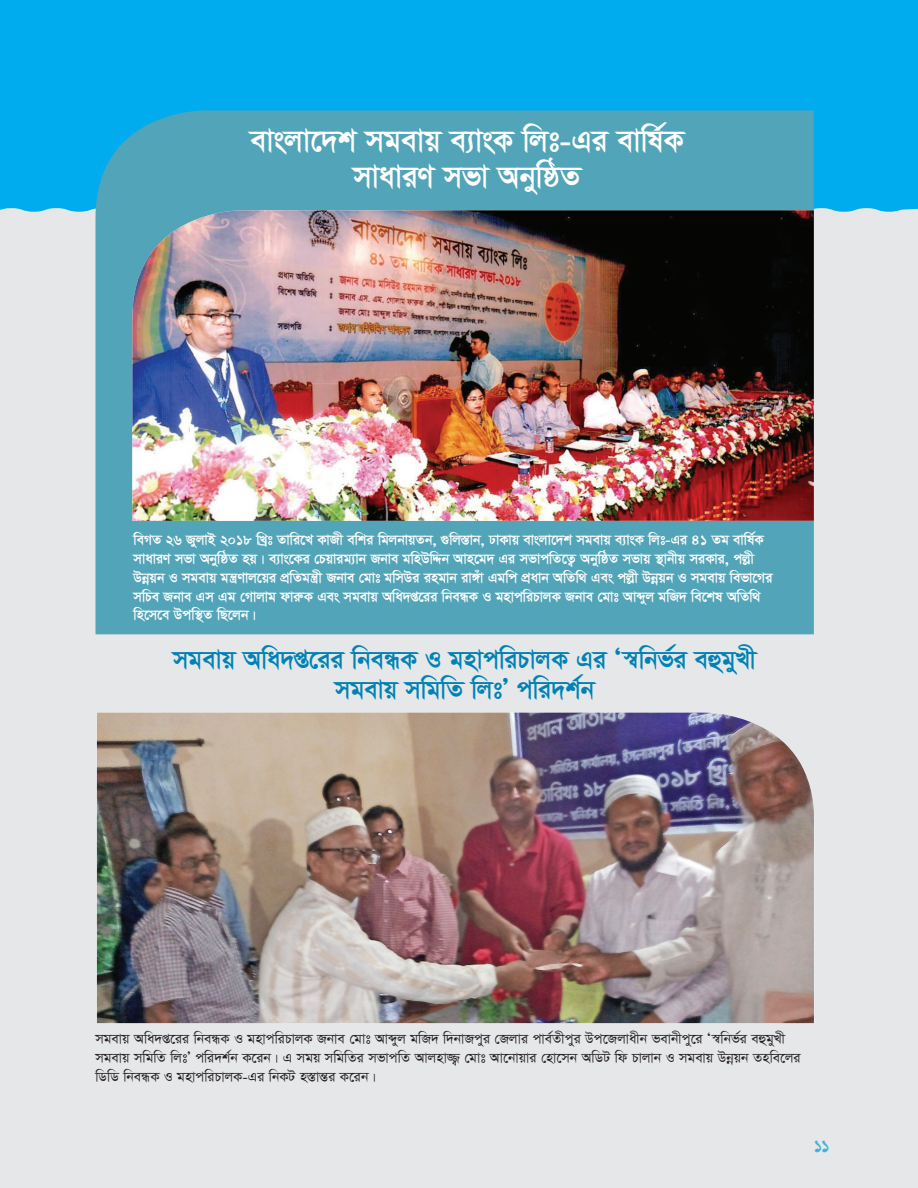
<style>
.page{position:relative;width:918px;height:1188px;background:#fff}
.page>*{position:absolute;margin:0;border:0;box-sizing:border-box;transform-origin:0 0}
.t1{font:700 36px "Sutonny MJ";color:#fff}
.t2{font:700 30px/30px "Sutonny MJ";color:#0082b5;text-align:center}
.t3{font:700 19.8px "Sutonny MJ";color:#42b3da}
.t4{font:700 16.5px/18.8px "Sutonny MJ";color:#fff}
.t5{font:16.5px/19px "Sutonny MJ";color:#231f20}
</style>
<div class="page">
<div style="left:0;top:128px;width:918px;height:1060px;background:#e6e7e9"></div>
<div style="left:0;top:0;width:918px;height:212px;background:#00aced"></div>
<img style="left:97px;top:713px;width:717px;height:310px">
<div style="left:96px;top:110px;width:718px;height:524px;background:#52a4b8"></div>
<img style="left:132px;top:210px;width:682px;height:311px">
<p class="t1" style="left:251px;top:120px;width:435px">EVSJV‡`K MGEVQ E¨VSK WJT-GI EVWL©K</p>
<p class="t1" style="left:353px;top:156px;width:229px">MVAVIY MFV ABYWÔZ</p>
<p class="t4" style="left:134px;top:532px;width:640px">WEMZ 26 RYJVB 2018 WLªT ZVWI‡L KVRX EWKI WGJBVQZB, ¸WJ¯ÍVB, XVKVQ EVSJV‡`K MGEVQ E¨VSK WJT-GI 41 ZG EVWL©K MVAVIY MFV ABYWÔZ NQ| E¨VS‡KI †PQVIG¨VB RBVE GWNDWÏB AVN‡G` GI MFVCWZ‡Z¡ ABYWÔZ MFVQ ¯’VBXQ MIKVI, CJØX DBŒQB I MGEVQ GŠ¿YVJ‡QI CÖWZGŠ¿X RBVE †GVT GWMDI INGVB IV½UV GGWC CÖAVB AWZW_ GES CJØX DBŒQB I MGEVQ WEFV‡MI MWPE RBVE GM GG †MVJVG DVIÆK GES MGEVQ AWA`ß‡II WBEÜK I GNVCWIPVJK RBVE †GVT AVÃYJ GWR` WE‡KL AWZW_ WN‡M‡E DCW¯’Z WQ‡JB|</p>
<p class="t2" style="left:173px;top:646px;width:585px">MGEVQ AWA`ß‡II WBEÜK I GNVCWIPVJK GI Ô¯^WBF©I EÛGYLX<br>MGEVQ MWGWZ WJTÕ CWI`K©B</p>
<p class="t5" style="left:95px;top:1030px;width:707px">MGEVQ AWA`ß‡II WBEÜK I GNVCWIPVJK RBVE †GVT AVÃYJ GWR` W`BVRCYI †RJVI CVE©ZXCYI DC‡RJVAXB FEVBXCY‡I Ô¯^WBF©I EÛGYLX<br>MGEVQ MWGWZ WJTÕ CWI`K©B K‡IB| G MGQ MWGWZI MFVCWZ AVJNV¾¡ †GVT AV‡BVQVI †NV‡MB AWWU WD PVJVB I MGEVQ DBŒQB ZNWE‡JI<br>WWWW WBEÜK I GNVCWIPVJK-GI WBKU N¯ÍVŠÍI K‡IB|</p>
<p class="t3" style="left:814px;top:1135px;width:18px">11</p>
</div>
